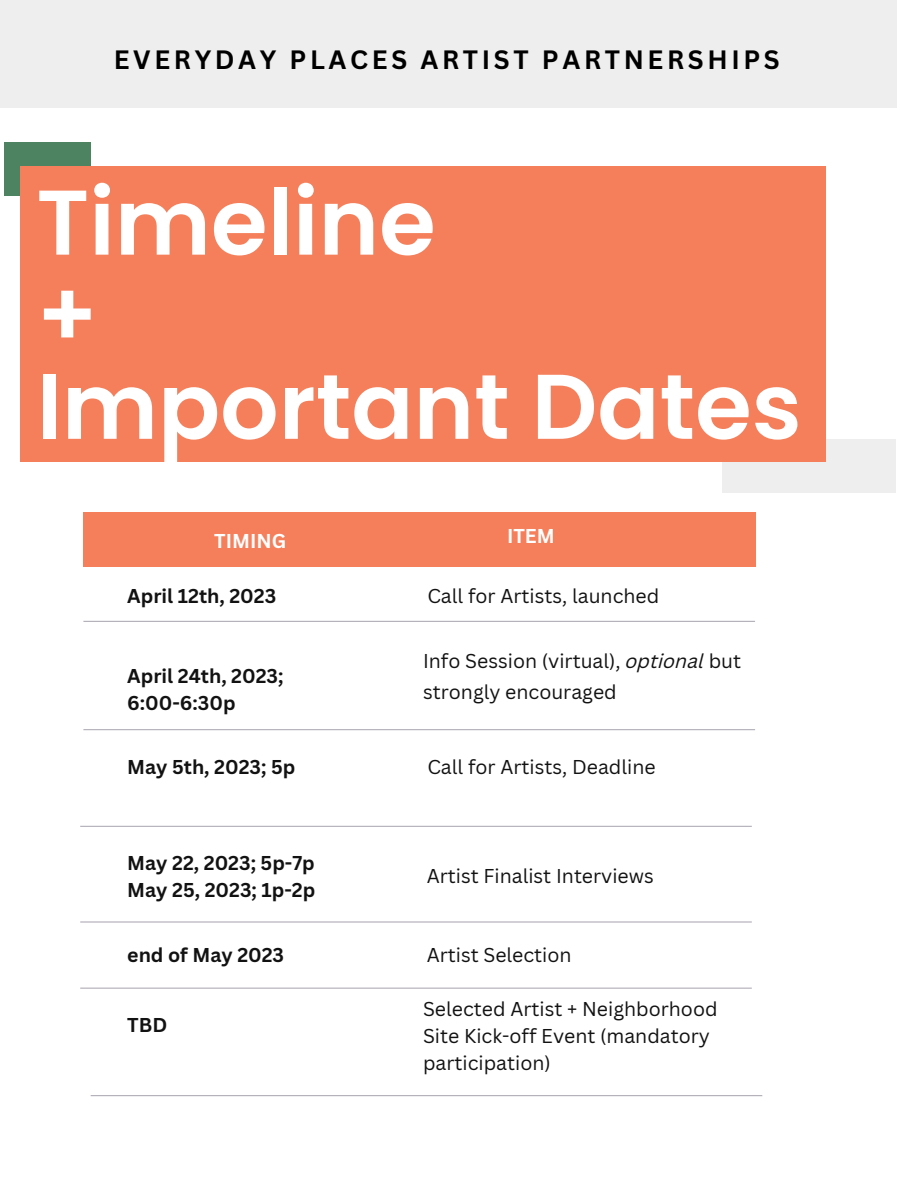
<style>
.page{position:relative;width:918px;height:1188px;background:#fff}
.page>*{position:absolute;margin:0;border:0;box-sizing:border-box;transform-origin:0 0}
.t1{font:600 91.65px/92.1px "Poppins";color:#fff}
.t2{font:700 25.8px "Canva Sans";letter-spacing:.14em;color:#000}
.t3{font:19.5px/27px "Canva Sans";color:#121212}
.t4{font:700 19.5px/27px "Canva Sans";color:#121212}
.t5{font:700 19.5px "Canva Sans";color:#fff}
.s1{font-style:italic}
</style>
<div class="page">
<div style="left:0;top:0;width:897px;height:108px;background:#eee"></div>
<div style="left:722px;top:439px;width:174px;height:54px;background:#eee"></div>
<div style="left:5px;top:142px;width:86px;height:53px;background:#4e8362"></div>
<div style="left:20px;top:166px;width:806px;height:295px;background:#f57f5b"></div>
<div style="left:83px;top:512px;width:672px;height:55px;background:#f57f5b"></div>
<hr style="left:83px;top:621px;width:672px;height:1px;background:#b1adb7">
<hr style="left:83px;top:729px;width:672px;height:1px;background:#b1adb7">
<hr style="left:80px;top:921px;width:672px;height:2px;background:#b1adb7">
<hr style="left:80px;top:826px;width:672px;height:1px;background:#b1adb7">
<hr style="left:80px;top:988px;width:672px;height:1px;background:#b1adb7">
<hr style="left:91px;top:1095px;width:671px;height:1px;background:#b1adb7">
<h2 class="t2" style="left:114px;top:41px;width:667px">EVERYDAY PLACES ARTIST PARTNERSHIPS</h2>
<h1 class="t1" style="left:36px;top:177px;width:767px">Timeline<br>+<br>Important Dates</h1>
<p class="t5" style="left:214px;top:527px;width:73px">TIMING</p>
<p class="t4" style="left:127px;top:581px;width:150px">April 12th, 2023</p>
<p class="t4" style="left:127px;top:662px;width:158px">April 24th, 2023;<br>6:00-6:30p</p>
<p class="t4" style="left:127px;top:753px;width:170px">May 5th, 2023; 5p</p>
<p class="t4" style="left:127px;top:849px;width:189px">May 22, 2023; 5p-7p<br>May 25, 2023; 1p-2p</p>
<p class="t4" style="left:127px;top:941px;width:158px">end of May 2023</p>
<p class="t4" style="left:127px;top:1011px;width:41px">TBD</p>
<p class="t5" style="left:507px;top:523px;width:49px">ITEM</p>
<p class="t3" style="left:427px;top:581px;width:233px">Call for Artists, launched</p>
<p class="t3" style="left:423px;top:645px;width:320px;line-height:30.3px">Info Session (virtual), <span class="s1">optional</span> but strongly encouraged</p>
<p class="t3" style="left:427px;top:753px;width:230px">Call for Artists, Deadline</p>
<p class="t3" style="left:427px;top:862px;width:229px">Artist Finalist Interviews</p>
<p class="t3" style="left:427px;top:941px;width:146px">Artist Selection</p>
<p class="t3" style="left:423px;top:995px;width:296px">Selected Artist + Neighborhood<br>Site Kick-off Event (mandatory participation)</p>
</div>
